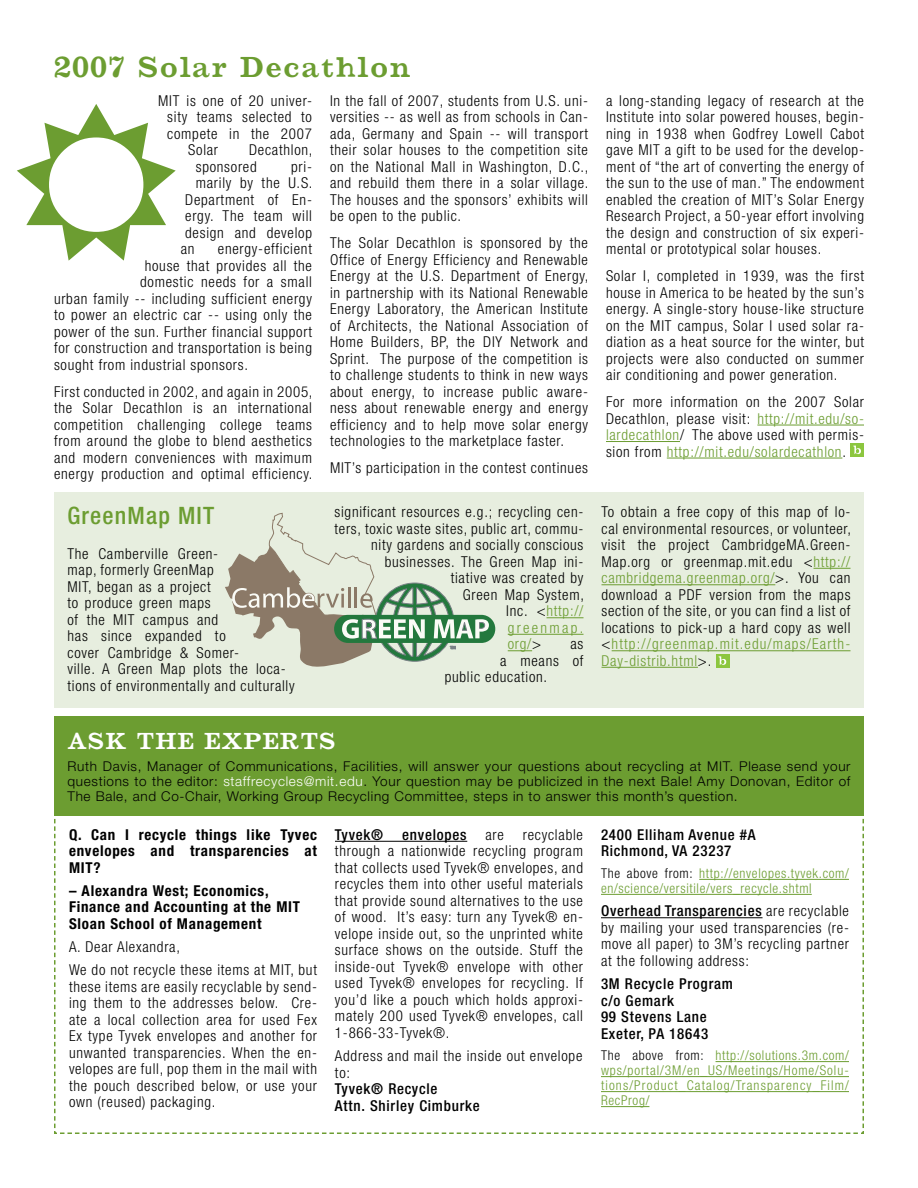
<style>
.page{position:relative;width:918px;height:1188px;background:#fff}
.page>*{position:absolute;margin:0;border:0;box-sizing:border-box;transform-origin:0 0}
.t1{font:30px "Barbera Fat";letter-spacing:.05em;color:#6c9d31}
.t2{font:24px "Barbera Fat";letter-spacing:.05em;color:#fff}
.t3{font:500 condensed 24px "Helvetica Neue LT";letter-spacing:.05em;color:#6c9d31}
.t4{font:300 condensed 15px/16.5px "Helvetica Neue LT";letter-spacing:.05em;color:#000;text-align:justify}
.t5{font:700 condensed 15px/16.5px "Helvetica Neue LT";letter-spacing:.05em;color:#000;text-align:justify}
.t6{font:500 condensed 15px/16.5px "Helvetica Neue LT";letter-spacing:.05em;color:#000}
.t7{font:300 condensed 15px "Helvetica Neue LT";letter-spacing:.1em;color:#6c9d31}
.t8{font:300 condensed 15px "Helvetica Neue LT";letter-spacing:.155em;color:#6c9d31}
.t9{font:300 13.5px/15px "Helvetica Neue LT";letter-spacing:.05em;color:#000;text-align:justify}
.t10{font:300 condensed 13.5px/15px "Helvetica Neue LT";letter-spacing:.05em;color:#6c9d31}
.t11{font:7.05px "Myriad";color:#23783d}
.s1{color:#000}
.s2{color:#6c9d31}
.s3{color:#fff}
.s4{font-weight:500}
</style>
<div class="page">
<div style="left:54px;top:492px;width:810px;height:216px;background:#e7eedf"></div>
<hr style="left:547px;top:617px;width:37px;height:1px;background:#6c9d31">
<hr style="left:508px;top:634px;width:76px;height:1px;background:#6c9d31">
<svg style="left:508px;top:650px;width:24px;height:1px"></svg>
<hr style="left:814px;top:568px;width:36px;height:1px;background:#6c9d31">
<hr style="left:602px;top:584px;width:173px;height:1px;background:#6c9d31">
<hr style="left:612px;top:650px;width:238px;height:1px;background:#6c9d31">
<hr style="left:602px;top:667px;width:96px;height:1px;background:#6c9d31">
<div style="left:716px;top:654px;width:13px;height:13px;background:#8cc63f"></div>
<svg style="left:719px;top:656px;width:7px;height:9px"></svg>
<div style="left:334px;top:615px;width:161px;height:28px;background:#23783d;border-radius:14px"></div>
<svg style="left:225px;top:512px;width:264px;height:155px"></svg>
<hr style="left:757px;top:425px;width:107px;height:1px;background:#6c9d31">
<hr style="left:606px;top:441px;width:74px;height:1px;background:#6c9d31">
<hr style="left:667px;top:458px;width:175px;height:1px;background:#6c9d31">
<div style="left:851px;top:443px;width:13px;height:14px;background:#8cc63f"></div>
<svg style="left:853px;top:446px;width:8px;height:8px"></svg>
<svg style="left:54px;top:818px;width:810px;height:316px"></svg>
<div style="left:54px;top:717px;width:810px;height:99px;background:#6c9d31"></div>
<svg style="left:17px;top:104px;width:159px;height:157px"></svg>
<h1 class="t1" style="left:54px;top:49px;width:358px">2007 Solar Decathlon</h1>
<p class="t4" style="left:158px;top:92px;width:155px">MIT is one of 20 univer-</p>
<p class="t4" style="left:167px;top:108px;width:146px">sity teams selected to</p>
<p class="t4" style="left:167px;top:125px;width:146px">compete in the 2007</p>
<p class="t4" style="left:188px;top:141px;width:31px">Solar</p>
<p class="t4" style="left:196px;top:141px;width:118px;text-indent:53px">Decathlon, sponsored</p>
<p class="t4" style="left:291px;top:158px;width:22px">pri-</p>
<p class="t4" style="left:196px;top:174px;width:118px">marily by the U.S.</p>
<p class="t4" style="left:185px;top:191px;width:128px">Department of En-</p>
<p class="t4" style="left:185px;top:207px;width:128px">ergy. The team will</p>
<p class="t4" style="left:185px;top:224px;width:128px">design and develop</p>
<p class="t4" style="left:181px;top:240px;width:15px">an</p>
<p class="t4" style="left:218px;top:240px;width:96px">energy-efficient</p>
<p class="t4" style="left:145px;top:257px;width:169px">house that provides all the</p>
<p class="t4" style="left:140px;top:273px;width:173px">domestic needs for a small</p>
<p class="t4" style="left:54px;top:290px;width:260px">urban family -- including sufficient energy</p>
<p class="t4" style="left:54px;top:306px;width:259px">to power an electric car -- using only the</p>
<p class="t4" style="left:54px;top:323px;width:259px">power of the sun. Further financial support</p>
<p class="t4" style="left:54px;top:339px;width:260px">for construction and transportation is being</p>
<p class="t4" style="left:54px;top:356px;width:195px">sought from industrial sponsors.</p>
<p class="t4" style="left:54px;top:383px;width:260px">First conducted in 2002, and again in 2005, the Solar Decathlon is an international competition challenging college teams from around the globe to blend aesthetics and modern conveniences with maximum energy production and optimal efficiency.</p>
<h2 class="t3" style="left:68px;top:501px;width:148px">GreenMap MIT</h2>
<p class="t4" style="left:68px;top:545px;width:229px;text-align:left">The Camberville Green-<br>map, formerly GreenMap<br>MIT, began as a project<br>to produce green maps<br>of the MIT campus and<br>has since expanded to<br>cover Cambridge &amp; Somer-<br>ville. A Green Map plots the loca&shy;tions of environmentally and culturally</p>
<p class="t4" style="left:330px;top:92px;width:260px">In the fall of 2007, students from U.S. uni&shy;versities -- as well as from schools in Can&shy;ada, Germany and Spain -- will transport their solar houses to the competition site on the National Mall in Washington, D.C., and rebuild them there in a solar village.<br>The houses and the sponsors’ exhibits will be open to the public.</p>
<p class="t4" style="left:330px;top:234px;width:260px">The Solar Decathlon is sponsored by the Office of Energy Efficiency and Renewable Energy at the U.S. Department of Energy, in partnership with its National Renewable Energy Laboratory, the American Institute of Architects, the National Association of Home Builders, BP, the DIY Network and Sprint. The purpose of the competition is to challenge students to think in new ways about energy, to increase public aware&shy;ness about renewable energy and energy efficiency and to help move solar energy technologies to the marketplace faster.</p>
<p class="t4" style="left:330px;top:459px;width:259px">MIT’s participation in the contest continues</p>
<p class="t4" style="left:334px;top:504px;width:251px">significant resources e.g.; recycling cen-</p>
<p class="t4" style="left:334px;top:520px;width:251px">ters, toxic waste sites, public art, commu-</p>
<p class="t4" style="left:371px;top:537px;width:214px">nity gardens and socially conscious</p>
<p class="t4" style="left:385px;top:553px;width:200px">businesses. The Green Map ini-</p>
<p class="t4" style="left:451px;top:570px;width:134px">tiative was created by</p>
<p class="t4" style="left:463px;top:586px;width:123px">Green Map System,</p>
<p class="t7" style="left:506px;top:602px;width:79px"><span class="s1">Inc. &lt;</span>http://</p>
<p class="t8" style="left:508px;top:619px;width:77px">greenmap.</p>
<p class="t7" style="left:508px;top:635px;width:35px">org/<span class="s1">&gt;</span></p>
<p class="t4" style="left:571px;top:636px;width:14px">as</p>
<p class="t4" style="left:500px;top:652px;width:85px">a means of</p>
<p class="t4" style="left:445px;top:669px;width:104px">public education.</p>
<p class="t11" style="left:450px;top:645px;width:7px">™</p>
<p class="t4" style="left:606px;top:92px;width:260px">a long-standing legacy of research at the Institute into solar powered houses, begin&shy;ning in 1938 when Godfrey Lowell Cabot gave MIT a gift to be used for the develop&shy;ment of “the art of converting the energy of the sun to the use of man.” The endowment enabled the creation of MIT’s Solar Energy Research Project, a 50-year effort involving the design and construction of six experi&shy;mental or prototypical solar houses.</p>
<p class="t4" style="left:606px;top:267px;width:260px">Solar I, completed in 1939, was the first house in America to be heated by the sun’s energy. A single-story house-like structure on the MIT campus, Solar I used solar ra&shy;diation as a heat source for the winter, but projects were also conducted on summer air conditioning and power generation.</p>
<p class="t4" style="left:606px;top:393px;width:259px">For more information on the 2007 Solar Decathlon, please visit: <span class="s2">http://mit.edu/so&shy;lardecathlon</span>/ The above used with permis&shy;sion from <span class="s2">http://mit.edu/solardecathlon</span>.</p>
<p class="t4" style="left:602px;top:504px;width:251px">To obtain a free copy of this map of lo&shy;cal environmental resources, or volunteer, visit the project CambridgeMA.Green-Map.org or greenmap.mit.edu &lt;<span class="s2">http:// cambridgema.greenmap.org/</span>&gt;. You can download a PDF version from the maps section of the site, or you can find a list of locations to pick-up a hard copy as well &lt;<span class="s2">http://greenmap.mit.edu/maps/Earth-Day-distrib.html</span>&gt;.</p>
<h2 class="t2" style="left:68px;top:727px;width:270px">ASK THE EXPERTS</h2>
<p class="t9" style="left:68px;top:758px;width:785px">Ruth Davis, Manager of Communications, Facilities, will answer your questions about recycling at MIT. Please send your questions to the editor: <span class="s3">staffrecycles@mit.edu</span>. Your question may be publicized in the next Bale! Amy Donovan, Editor of The Bale, and Co-Chair, Working Group Recycling Committee, steps in to answer this month’s question.</p>
<p class="t5" style="left:69px;top:826px;width:250px">Q. Can I recycle things like Tyvec envelopes and transparencies at MIT?</p>
<p class="t5" style="left:69px;top:882px;width:233px;text-align:left">– Alexandra West; Economics,<br>Finance and Accounting at the MIT<br>Sloan School of Management</p>
<p class="t4" style="left:69px;top:935px;width:250px;line-height:23.2px">A. Dear Alexandra,<br>We do not recycle these items at MIT, but</p>
<p class="t4" style="left:69px;top:978px;width:250px">these items are easily recyclable by send&shy;ing them to the addresses below. Cre&shy;ate a local collection area for used Fex Ex type Tyvek envelopes and another for unwanted transparencies. When the en&shy;velopes are full, pop them in the mail with the pouch described below, or use your own (reused) packaging.</p>
<p class="t6" style="left:335px;top:826px;width:50px">Tyvek®</p>
<p class="t6" style="left:402px;top:826px;width:66px">envelopes</p>
<p class="t4" style="left:485px;top:826px;width:20px">are</p>
<p class="t4" style="left:335px;top:826px;width:250px;text-indent:188px">recyclable through a nationwide recycling program that collects used Tyvek® envelopes, and recycles them into other useful materials that provide sound alternatives to the use of wood. It’s easy: turn any Tyvek® en&shy;velope inside out, so the unprinted white surface shows on the outside. Stuff the inside-out Tyvek® envelope with other used Tyvek® envelopes for recycling. If you’d like a pouch which holds approxi&shy;mately 200 used Tyvek® envelopes, call 1-866-33-Tyvek®.</p>
<p class="t4" style="left:335px;top:1047px;width:249px">Address and mail the inside out envelope to:</p>
<p class="t6" style="left:335px;top:1080px;width:146px">Tyvek® Recycle<br>Attn. Shirley Cimburke</p>
<p class="t6" style="left:601px;top:826px;width:156px">2400 Elliham Avenue #A<br>Richmond, VA 23237</p>
<p class="t10" style="left:601px;top:866px;width:250px"><span class="s1">The above from:</span> http://envelopes.tyvek.com/ en/science/versitile/vers_recycle.shtml</p>
<p class="t4" style="left:601px;top:903px;width:250px"><span class="s4">Overhead Transparencies</span> are recyclable by mailing your used transparencies (re&shy;move all paper) to 3M’s recycling partner at the following address:</p>
<p class="t6" style="left:601px;top:975px;width:133px">3M Recycle Program c/o Gemark<br>99 Stevens Lane<br>Exeter, PA 18643</p>
<p class="t10" style="left:601px;top:1048px;width:250px;text-align:justify"><span class="s1">The above from:</span> http://solutions.3m.com/ wps/portal/3M/en_US/Meetings/Home/Solu&shy;tions/Product_Catalog/Transparency_Film/ RecProg/</p>
</div>
